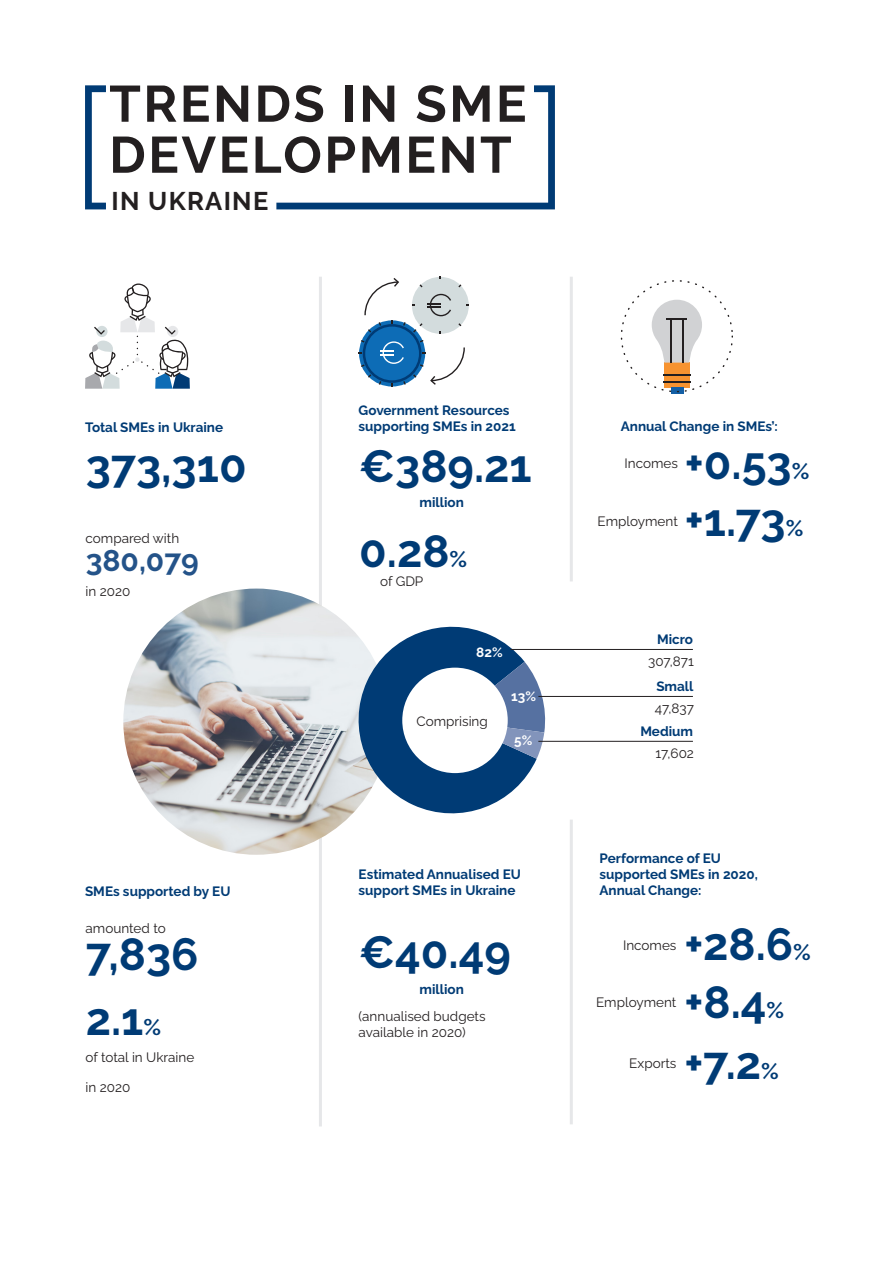
<style>
.page{position:relative;width:893px;height:1263px;background:#fff}
.page>*{position:absolute;margin:0;border:0;box-sizing:border-box;transform-origin:0 0}
.t1{font:51px/51px "Raleway v 4020 Bold";letter-spacing:.05em;color:#231f20}
.t2{font:45px "Raleway v 4020 Bold";color:#003b75}
.t3{font:30px "Raleway v 4020 Bold";color:#245389}
.t4{font:25.5px "Raleway v 4020 Bold";letter-spacing:.05em;color:#231f20}
.t5{font:13.5px/16.2px "Raleway v 4020 Bold";color:#003b75}
.t6{font:13.5px/16.2px "Raleway v 4020 Regular";color:#231f20}
.t7{font:13.5px "Raleway v 4020 Bold";color:#fff}
.s1{font-size:22.5px}
</style>
<div class="page">
<hr style="left:319px;top:819px;width:3px;height:307px;background:#e6e7e9">
<hr style="left:319px;top:277px;width:3px;height:543px;background:#e6e7e9">
<img style="left:123px;top:588px;width:266px;height:267px;border-radius:133px">
<svg style="left:85px;top:85px;width:21px;height:124px"></svg>
<svg style="left:276px;top:85px;width:279px;height:124px"></svg>
<svg style="left:85px;top:283px;width:105px;height:106px"></svg>
<div style="left:412px;top:277px;width:57px;height:57px;background:#d3dcdd;border-radius:50%"></div>
<svg style="left:427px;top:294px;width:24px;height:22px"></svg>
<svg style="left:359px;top:320px;width:66px;height:66px"></svg>
<svg style="left:363px;top:324px;width:58px;height:59px"></svg>
<div style="left:365px;top:327px;width:54px;height:53px;background:#0d6cb6;border-radius:50%"></div>
<svg style="left:413px;top:323px;width:10px;height:9px"></svg>
<svg style="left:368px;top:374px;width:3px;height:4px"></svg>
<svg style="left:403px;top:381px;width:3px;height:4px"></svg>
<svg style="left:361px;top:364px;width:4px;height:3px"></svg>
<svg style="left:364px;top:278px;width:42px;height:54px"></svg>
<svg style="left:413px;top:340px;width:52px;height:45px"></svg>
<svg style="left:380px;top:341px;width:24px;height:23px"></svg>
<svg style="left:671px;top:392px;width:12px;height:2px"></svg>
<svg style="left:621px;top:280px;width:112px;height:112px"></svg>
<svg style="left:346px;top:624px;width:202px;height:196px"></svg>
<hr style="left:570px;top:277px;width:3px;height:304px;background:#e6e7e9">
<hr style="left:570px;top:819px;width:3px;height:305px;background:#e6e7e9">
<div style="left:402px;top:668px;width:106px;height:105px;background:#fff;border-radius:50%"></div>
<hr style="left:510px;top:649px;width:183px;height:1px;background:#231f20">
<hr style="left:538px;top:696px;width:155px;height:1px;background:#231f20">
<hr style="left:538px;top:741px;width:155px;height:1px;background:#231f20">
<p class="t1" style="left:109px;top:73px;width:419px">TRENDS IN SME<br>DEVELOPMENT</p>
<p class="t4" style="left:112px;top:181px;width:158px">IN UKRAINE</p>
<p class="t5" style="left:85px;top:417px;width:140px">Total SMEs in Ukraine</p>
<p class="t5" style="left:359px;top:401px;width:159px">Government Resources supporting SMEs in 2021</p>
<p class="t2" style="left:86px;top:431px;width:162px">373,310</p>
<p class="t2" style="left:359px;top:431px;width:174px">€389.21</p>
<p class="t6" style="left:86px;top:528px;width:95px">compared with</p>
<p class="t3" style="left:86px;top:537px;width:115px">380,079</p>
<p class="t6" style="left:86px;top:581px;width:46px">in 2020</p>
<p class="t5" style="left:85px;top:882px;width:147px">SMEs supported by EU</p>
<p class="t6" style="left:86px;top:919px;width:82px">amounted to</p>
<p class="t5" style="left:420px;top:493px;width:46px">million</p>
<p class="t2" style="left:359px;top:516px;width:109px">0.28<span class="s1">%</span></p>
<p class="t6" style="left:380px;top:572px;width:45px">of GDP</p>
<p class="t7" style="left:476px;top:642px;width:28px">82%</p>
<p class="t6" style="left:416px;top:712px;width:73px">Comprising</p>
<p class="t7" style="left:511px;top:686px;width:26px">13%</p>
<p class="t7" style="left:514px;top:729px;width:20px">5%</p>
<p class="t5" style="left:359px;top:865px;width:164px">Estimated Annualised EU support SMEs in Ukraine</p>
<p class="t2" style="left:86px;top:919px;width:114px">7,836</p>
<p class="t2" style="left:359px;top:917px;width:153px">€40.49</p>
<p class="t2" style="left:86px;top:984px;width:77px">2.1<span class="s1">%</span></p>
<p class="t5" style="left:420px;top:979px;width:46px">million</p>
<p class="t6" style="left:359px;top:1006px;width:128px">(annualised budgets available in 2020)</p>
<p class="t6" style="left:86px;top:1047px;width:110px">of total in Ukraine</p>
<p class="t6" style="left:86px;top:1077px;width:46px">in 2020</p>
<p class="t5" style="left:621px;top:417px;width:159px">Annual Change in SMEs’:</p>
<p class="t6" style="left:624px;top:454px;width:55px">Incomes</p>
<p class="t2" style="left:685px;top:428px;width:126px">+0.53<span class="s1">%</span></p>
<p class="t6" style="left:598px;top:511px;width:82px">Employment</p>
<p class="t2" style="left:685px;top:485px;width:120px">+1.73<span class="s1">%</span></p>
<p class="t5" style="left:657px;top:630px;width:38px">Micro</p>
<p class="t5" style="left:656px;top:676px;width:39px">Small</p>
<p class="t5" style="left:640px;top:721px;width:54px">Medium</p>
<p class="t6" style="left:648px;top:652px;width:47px">307,871</p>
<p class="t6" style="left:655px;top:699px;width:41px">47,837</p>
<p class="t6" style="left:655px;top:744px;width:40px">17,602</p>
<p class="t5" style="left:600px;top:848px;width:160px">Performance of EU supported SMEs in 2020,<br>Annual Change:</p>
<p class="t6" style="left:623px;top:936px;width:55px">Incomes</p>
<p class="t6" style="left:596px;top:993px;width:82px">Employment</p>
<p class="t6" style="left:629px;top:1054px;width:49px">Exports</p>
<p class="t2" style="left:685px;top:910px;width:128px">+28.6<span class="s1">%</span></p>
<p class="t2" style="left:685px;top:967px;width:101px">+8.4<span class="s1">%</span></p>
<p class="t2" style="left:685px;top:1028px;width:96px">+7.2<span class="s1">%</span></p>
</div>
